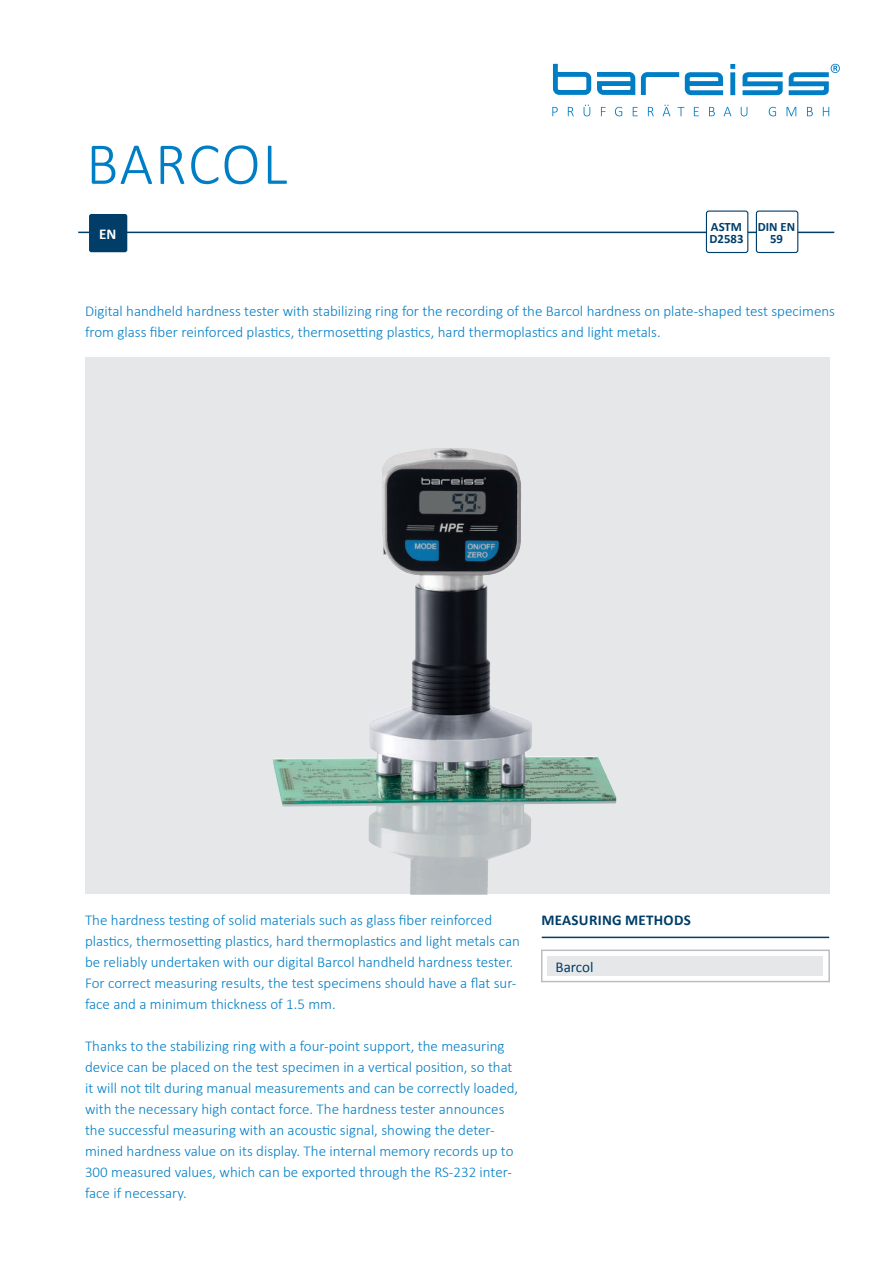
<style>
.page{position:relative;width:893px;height:1263px;background:#fff}
.page>*{position:absolute;margin:0;border:0;box-sizing:border-box;transform-origin:0 0}
.t1{font:300 60px "Calibri";letter-spacing:.02em;color:#007ec5}
.t2{font:300 15px/21px "Calibri";color:#007ec5}
.t3{font:700 15px "Calibri";letter-spacing:.02em;color:#003d68}
.t4{font:15px "Calibri";color:#003d68}
.t5{font:700 15px "Calibri";color:#fff}
.t6{font:700 12.75px/12px "Calibri";color:#003d68}
</style>
<div class="page">
<hr style="left:78px;top:232px;width:756px;height:1px;background:#003d68">
<div style="left:89px;top:214px;width:38px;height:38px;background:#003d68;border-radius:2px"></div>
<svg style="left:597px;top:72px;width:38px;height:23px"></svg>
<svg style="left:553px;top:64px;width:38px;height:31px"></svg>
<svg style="left:742px;top:72px;width:41px;height:23px"></svg>
<svg style="left:685px;top:72px;width:38px;height:23px"></svg>
<svg style="left:641px;top:72px;width:38px;height:23px"></svg>
<svg style="left:730px;top:64px;width:5px;height:31px"></svg>
<svg style="left:789px;top:64px;width:51px;height:31px"></svg>
<svg style="left:552px;top:107px;width:6px;height:9px"></svg>
<svg style="left:568px;top:107px;width:6px;height:9px"></svg>
<svg style="left:584px;top:105px;width:6px;height:11px"></svg>
<svg style="left:601px;top:107px;width:5px;height:9px"></svg>
<svg style="left:615px;top:107px;width:7px;height:9px"></svg>
<svg style="left:633px;top:107px;width:5px;height:9px"></svg>
<svg style="left:648px;top:107px;width:6px;height:9px"></svg>
<svg style="left:663px;top:105px;width:7px;height:11px"></svg>
<svg style="left:677px;top:107px;width:7px;height:9px"></svg>
<svg style="left:694px;top:107px;width:5px;height:9px"></svg>
<svg style="left:709px;top:107px;width:6px;height:9px"></svg>
<svg style="left:724px;top:107px;width:7px;height:9px"></svg>
<svg style="left:741px;top:107px;width:6px;height:9px"></svg>
<svg style="left:769px;top:107px;width:7px;height:9px"></svg>
<svg style="left:786px;top:107px;width:10px;height:9px"></svg>
<svg style="left:807px;top:107px;width:6px;height:9px"></svg>
<svg style="left:823px;top:107px;width:6px;height:9px"></svg>
<div style="left:706px;top:211px;width:42px;height:41px;background:#fff;border-radius:2px"></div>
<div style="left:706px;top:211px;width:42px;height:42px;border:1px solid #003d68;border-radius:2px"></div>
<div style="left:756px;top:211px;width:42px;height:41px;background:#fff;border-radius:2px"></div>
<div style="left:756px;top:211px;width:42px;height:42px;border:1px solid #003d68;border-radius:2px"></div>
<hr style="left:542px;top:937px;width:287px;height:1px;background:#003d68">
<div style="left:541px;top:949px;width:289px;height:33px;border:2px solid #bcbdc0"></div>
<div style="left:547px;top:957px;width:276px;height:19px;background:#e6e7e9"></div>
<div style="left:85px;top:358px;width:744px;height:536px;background:#e6e7e9"></div>
<img style="left:282px;top:803px;width:334px;height:91px">
<img style="left:273px;top:448px;width:343px;height:355px">
<h1 class="t1" style="left:86px;top:127px;width:203px">BARCOL</h1>
<p class="t5" style="left:99px;top:224px;width:19px">EN</p>
<p class="t6" style="left:710px;top:220px;width:35px">ASTM<br>D2583</p>
<p class="t6" style="left:758px;top:220px;width:39px;text-align:center">DIN EN<br>59</p>
<p class="t2" style="left:85px;top:300px;width:751px">Digital handheld hardness tester with stabilizing ring for the recording of the Barcol hardness on plate-shaped test specimens from glass fiber reinforced plastics, thermosetting plastics, hard thermoplastics and light metals.</p>
<p class="t2" style="left:85px;top:909px;width:436px">The hardness testing of solid materials such as glass fiber reinforced plastics, thermosetting plastics, hard thermoplastics and light metals can be reliably undertaken with our digital Barcol handheld hardness tester.<br>For correct measuring results, the test specimens should have a flat sur&shy;face and a minimum thickness of 1.5 mm.</p>
<p class="t2" style="left:85px;top:1035px;width:435px">Thanks to the stabilizing ring with a four-point support, the measuring device can be placed on the test specimen in a vertical position, so that it will not tilt during manual measurements and can be correctly loaded, with the necessary high contact force. The hardness tester announces the successful measuring with an acoustic signal, showing the deter&shy;mined hardness value on its display. The internal memory records up to 300 measured values, which can be exported through the RS-232 inter&shy;face if necessary.</p>
<p class="t3" style="left:541px;top:911px;width:151px">MEASURING METHODS</p>
<p class="t4" style="left:556px;top:958px;width:39px">Barcol</p>
</div>
